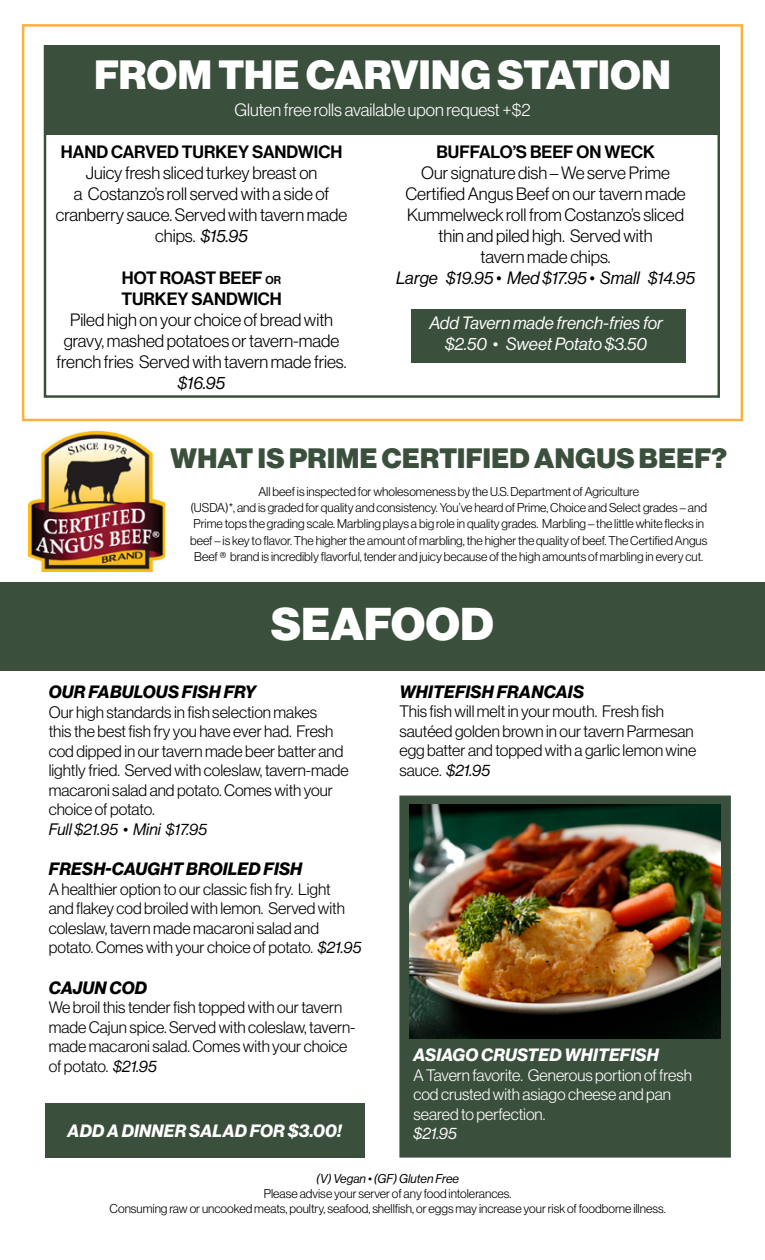
<style>
.page{position:relative;width:765px;height:1260px;background:#fff}
.page>*{position:absolute;margin:0;border:0;box-sizing:border-box;transform-origin:0 0}
.t1{font:45px "N Haas Grotesk DS Std 95 Blk";letter-spacing:.01em;color:#fff}
.t2{font:40px "N Haas Grotesk DS Std 95 Blk";letter-spacing:.005em;color:#fff}
.t3{font:27.5px "N Haas Grotesk DS Std 95 Blk";letter-spacing:.02em;color:#3b4f3d}
.t4{font:17.5px/21px "N Haas Grotesk DS Std 45 Lt";color:#000;text-align:center}
.t5{font:17.5px/21px "N Haas Grotesk DS Std 65 Md";color:#000}
.t6{font:17.5px "N Haas Grotesk DS Std 76 Bd It";letter-spacing:.015em;color:#000}
.t7{font:17.5px/21px "N Haas Grotesk DS Std 56 It";color:#fff;text-align:center}
.t8{font:17.5px "N Haas Grotesk DS Std 76 Bd It";letter-spacing:.015em;color:#fff}
.t9{font:17.5px "N Haas Grotesk DS Std 56 It";color:#000}
.t10{font:17.5px "N Haas Grotesk DS Std 45 Lt";color:#fff}
.t11{font:16.25px/19.5px "N Haas Grotesk DS Std 45 Lt";color:#000}
.t12{font:16.25px/19.5px "N Haas Grotesk DS Std 45 Lt";color:#fff}
.t13{font:16.25px "N Haas Grotesk DS Std 56 It";color:#000}
.t14{font:16.25px "N Haas Grotesk DS Std 56 It";color:#fff}
.t15{font:12.5px/16.2px "N Haas Grotesk DS Std 45 Lt";color:#000;text-align:center}
.t16{font:12.5px "N Haas Grotesk DS Std 56 It";color:#000}
.s1{font-family:"N Haas Grotesk DS Std 56 It"}
.s2{font-size:11.25px}
</style>
<div class="page">
<div style="left:45px;top:46px;width:675px;height:89px;background:#3b4f3d"></div>
<div style="left:22px;top:24px;width:721px;height:397px;border:2px solid #fbb040"></div>
<div style="left:411px;top:310px;width:274px;height:53px;background:#3b4f3d"></div>
<div style="left:0;top:582px;width:764px;height:88px;background:#3b4f3d"></div>
<div style="left:45px;top:1103px;width:319px;height:55px;background:#3b4f3d"></div>
<div style="left:399px;top:796px;width:332px;height:362px;background:#3b4f3d;border:2px solid #3b4f3d"></div>
<img style="left:409px;top:804px;width:312px;height:235px">
<img style="left:29px;top:431px;width:136px;height:140px">
<h2 class="t2" style="left:94px;top:51px;width:578px">FROM THE CARVING STATION</h2>
<p class="t10" style="left:234px;top:100px;width:298px">Gluten free rolls available upon request +$2</p>
<p class="t5" style="left:61px;top:141px;width:283px">HAND CARVED TURKEY SANDWICH</p>
<p class="t4" style="left:56px;top:162px;width:293px">Juicy fresh sliced turkey breast on<br>a Costanzo’s roll served with a side of cranberry sauce. Served with tavern made chips. <span class="s1">$15.95</span></p>
<p class="t5" style="left:121px;top:267px;width:162px">HOT ROAST BEEF <span class="s2">OR<br></span>TURKEY SANDWICH</p>
<p class="t4" style="left:57px;top:309px;width:292px">Piled high on your choice of bread with gravy, mashed potatoes or tavern-made french fries Served with tavern made fries.</p>
<p class="t9" style="left:178px;top:373px;width:49px">$16.95</p>
<p class="t5" style="left:436px;top:141px;width:220px">BUFFALO’S BEEF ON WECK</p>
<p class="t4" style="left:405px;top:162px;width:282px">Our signature dish – We serve Prime<br>Certified Angus Beef on our tavern made<br>Kummelweck roll from Costanzo’s sliced thin and piled high. Served with<br>tavern made chips.</p>
<p class="t9" style="left:396px;top:268px;width:301px">Large $19.95 • Med $17.95 • Small $14.95</p>
<p class="t7" style="left:429px;top:313px;width:235px">Add Tavern made french-fries for $2.50 • Sweet Potato $3.50</p>
<h3 class="t3" style="left:171px;top:442px;width:558px">WHAT IS PRIME CERTIFIED ANGUS BEEF?</h3>
<p class="t15" style="left:190px;top:483px;width:519px">All beef is inspected for wholesomeness by the U.S. Department of Agriculture<br>(USDA)*, and is graded for quality and consistency. You’ve heard of Prime, Choice and Select grades – and Prime tops the grading scale. Marbling plays a big role in quality grades. Marbling – the little white flecks in beef – is key to flavor. The higher the amount of marbling, the higher the quality of beef. The Certified Angus Beef ® brand is incredibly flavorful, tender and juicy because of the high amounts of marbling in every cut.</p>
<h1 class="t1" style="left:271px;top:598px;width:224px">SEAFOOD</h1>
<p class="t6" style="left:400px;top:681px;width:186px">WHITEFISH FRANCAIS</p>
<p class="t11" style="left:399px;top:702px;width:298px">This fish will melt in your mouth. Fresh fish sautéed golden brown in our tavern Parmesan egg batter and topped with a garlic lemon wine sauce. <span class="s1">$21.95</span></p>
<p class="t6" style="left:49px;top:682px;width:209px">OUR FABULOUS FISH FRY</p>
<p class="t11" style="left:49px;top:702px;width:302px">Our high standards in fish selection makes<br>this the best fish fry you have ever had. Fresh cod dipped in our tavern made beer batter and lightly fried. Served with coleslaw, tavern-made macaroni salad and potato. Comes with your choice of potato.</p>
<p class="t13" style="left:49px;top:820px;width:160px">Full $21.95 • Mini $17.95</p>
<p class="t6" style="left:49px;top:859px;width:255px">FRESH-CAUGHT BROILED FISH</p>
<p class="t11" style="left:49px;top:879px;width:314px">A healthier option to our classic fish fry. Light<br>and flakey cod broiled with lemon. Served with coleslaw, tavern made macaroni salad and potato. Comes with your choice of potato. <span class="s1">$21.95</span></p>
<p class="t6" style="left:49px;top:977px;width:100px">CAJUN COD</p>
<p class="t11" style="left:49px;top:998px;width:308px">We broil this tender fish topped with our tavern made Cajun spice. Served with coleslaw, tavern&shy;made macaroni salad. Comes with your choice of potato. <span class="s1">$21.95</span></p>
<p class="t8" style="left:414px;top:1045px;width:247px">ASIAGO CRUSTED WHITEFISH</p>
<p class="t12" style="left:413px;top:1065px;width:280px">A Tavern favorite. Generous portion of fresh cod crusted with asiago cheese and pan seared to perfection.</p>
<p class="t14" style="left:413px;top:1124px;width:45px">$21.95</p>
<p class="t16" style="left:316px;top:1172px;width:144px">(V) Vegan • (GF) Gluten Free</p>
<p class="t15" style="left:110px;top:1187px;width:558px;line-height:15px">Please advise your server of any food intolerances.<br>Consuming raw or uncooked meats, poultry, seafood, shellfish, or eggs may increase your risk of foodborne illness.</p>
<p class="t8" style="left:68px;top:1121px;width:275px">ADD A DINNER SALAD FOR $3.00!</p>
</div>
